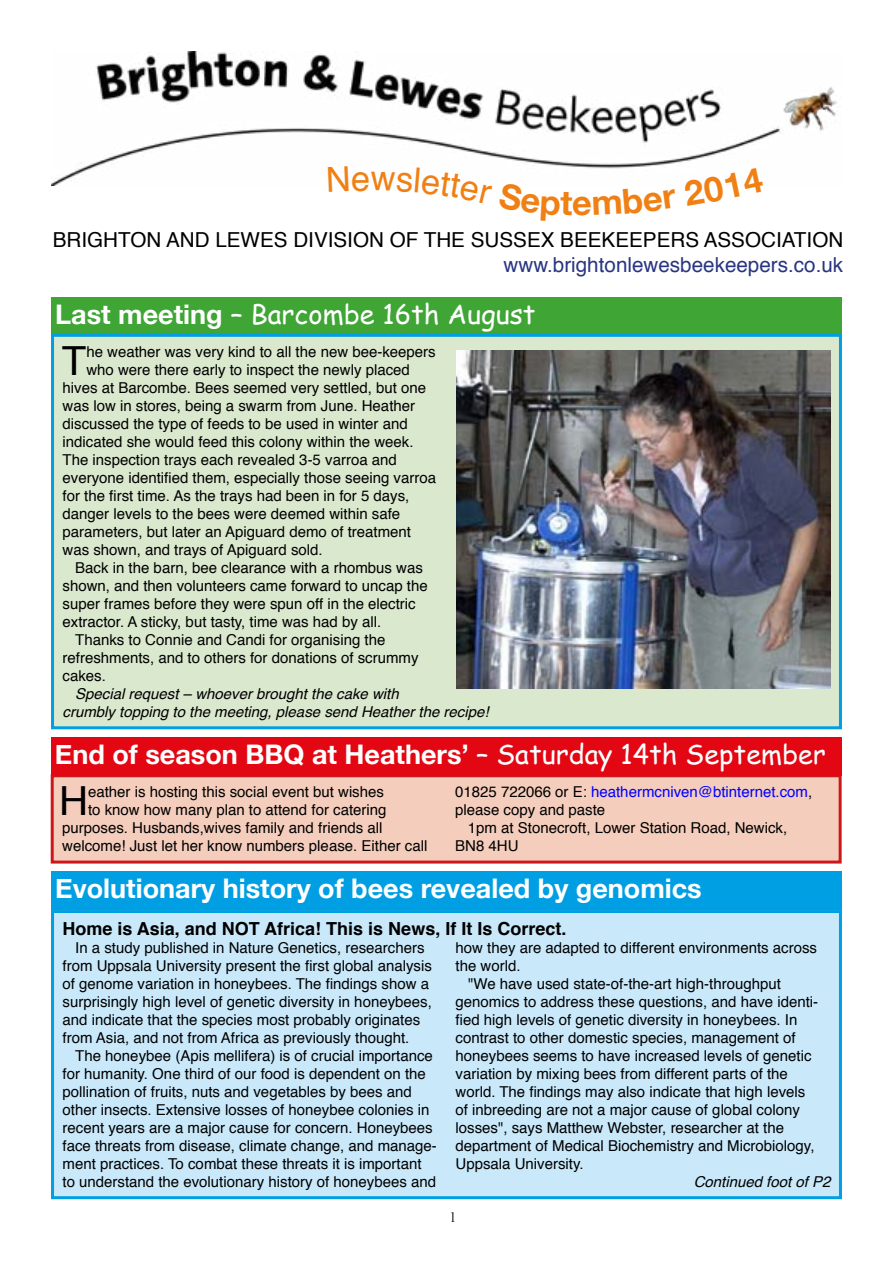
<style>
.page{position:relative;width:893px;height:1263px;background:#fff}
.page>*{position:absolute;margin:0;border:0;box-sizing:border-box;transform-origin:0 0}
.t1{font:40.05px "Helvetica";color:#000}
.t2{font:700 27px "Helvetica Neue";color:#fff}
.t3{font:27px "Comic Sans MS";color:#fff}
.t4{font:20.7px "Helvetica";color:#000}
.t5{font:20.7px "Helvetica";color:#283583}
.t6{font:700 18px "Helvetica";color:#000}
.t7{font:15px/18px "Helvetica";color:#000}
.t8{font:italic 15px/18px "Helvetica";color:#000}
.t9{font:15px "Helvetica";color:#00f}
.t10{font:15px "Baskerville";color:#000}
.s1{font-family:"Helvetica Neue";font-weight:700}
.s2{font-family:"Comic Sans MS";font-weight:400}
.s3{color:#000}
</style>
<div class="page">
<img style="left:51px;top:51px;width:786px;height:134px">
<div style="left:52px;top:776px;width:788px;height:86px;background:#f4cdbc"></div>
<div style="left:51px;top:774px;width:791px;height:89px;border:3px solid #cd171a"></div>
<div style="left:51px;top:737px;width:791px;height:39px;background:#e30613"></div>
<div style="left:51px;top:298px;width:791px;height:38px;background:#3fa535"></div>
<div style="left:53px;top:335px;width:787px;height:393px;background:#dae8ce"></div>
<div style="left:51px;top:334px;width:791px;height:395px;border:3px solid #009fe3"></div>
<img style="left:457px;top:351px;width:373px;height:338px">
<div style="left:53px;top:911px;width:787px;height:287px;background:#c9e9fb"></div>
<div style="left:51px;top:910px;width:791px;height:289px;border:3px solid #009fe3"></div>
<div style="left:51px;top:872px;width:791px;height:38px;background:#009fe3"></div>
<svg style="left:328px;top:166px;width:164px;height:19px"></svg>
<svg style="left:498px;top:183px;width:179px;height:2px"></svg>
<svg style="left:683px;top:167px;width:81px;height:18px"></svg>
<h3 class="t4" style="left:53px;top:224px;width:792px">BRIGHTON AND LEWES DIVISION OF THE SUSSEX BEEKEEPERS ASSOCIATION</h3>
<h3 class="t5" style="left:504px;top:249px;width:341px">www.brightonlewesbeekeepers.co.uk</h3>
<h2 class="t3" style="left:55px;top:294px;width:482px"><span class="s1">Last meeting</span> – Barcombe 16th August</h2>
<h1 class="t1" style="left:62px;top:330px;width:26px">T</h1>
<p class="t7" style="left:86px;top:343px;width:351px">he weather was very kind to all the new bee-keepers</p>
<p class="t7" style="left:86px;top:361px;width:325px">who were there early to inspect the newly placed</p>
<p class="t7" style="left:63px;top:379px;width:365px">hives at Barcombe. Bees seemed very settled, but one</p>
<p class="t7" style="left:63px;top:397px;width:354px">was low in stores, being a swarm from June. Heather</p>
<p class="t7" style="left:63px;top:415px;width:347px">discussed the type of feeds to be used in winter and</p>
<p class="t7" style="left:63px;top:433px;width:352px">indicated she would feed this colony within the week.</p>
<p class="t7" style="left:63px;top:451px;width:336px">The inspection trays each revealed 3-5 varroa and</p>
<p class="t7" style="left:63px;top:469px;width:375px">everyone identified them, especially those seeing varroa</p>
<p class="t7" style="left:63px;top:487px;width:348px">for the first time. As the trays had been in for 5 days,</p>
<p class="t7" style="left:63px;top:505px;width:339px">danger levels to the bees were deemed within safe</p>
<p class="t7" style="left:63px;top:523px;width:350px">parameters, but later an Apiguard demo of treatment</p>
<p class="t7" style="left:63px;top:541px;width:262px">was shown, and trays of Apiguard sold.</p>
<p class="t7" style="left:75px;top:559px;width:349px">Back in the barn, bee clearance with a rhombus was</p>
<p class="t7" style="left:63px;top:577px;width:367px">shown, and then volunteers came forward to uncap the</p>
<p class="t7" style="left:63px;top:595px;width:355px">super frames before they were spun off in the electric</p>
<p class="t7" style="left:63px;top:613px;width:320px">extractor. A sticky, but tasty, time was had by all.</p>
<p class="t7" style="left:75px;top:631px;width:312px">Thanks to Connie and Candi for organising the</p>
<p class="t7" style="left:63px;top:649px;width:357px">refreshments, and to others for donations of scrummy</p>
<p class="t7" style="left:63px;top:667px;width:45px">cakes.</p>
<p class="t8" style="left:63px;top:685px;width:428px;text-indent:13px">Special request – whoever brought the cake with<br>crumbly topping to the meeting, please send Heather the recipe!</p>
<h2 class="t2" style="left:55px;top:730px;width:772px">End of season BBQ at Heathers’ <span class="s2">– Saturday 14th September</span></h2>
<h1 class="t1" style="left:59px;top:770px;width:30px">H</h1>
<p class="t7" style="left:88px;top:783px;width:297px">eather is hosting this social event but wishes</p>
<p class="t7" style="left:88px;top:801px;width:300px">to know how many plan to attend for catering</p>
<p class="t7" style="left:62px;top:819px;width:322px">purposes. Husbands,wives family and friends all</p>
<p class="t7" style="left:62px;top:837px;width:367px">welcome! Just let her know numbers please. Either call</p>
<p class="t9" style="left:455px;top:780px;width:359px"><span class="s3">01825 722066 or E:</span> heathermcniven@btinternet.com<span class="s3">,</span></p>
<p class="t7" style="left:455px;top:801px;width:152px">please copy and paste</p>
<p class="t7" style="left:468px;top:819px;width:321px">1pm at Stonecroft, Lower Station Road, Newick,</p>
<p class="t7" style="left:455px;top:837px;width:65px">BN8 4HU</p>
<h2 class="t2" style="left:55px;top:864px;width:648px">Evolutionary history of bees revealed by genomics</h2>
<p class="t6" style="left:63px;top:914px;width:505px">Home is Asia, and NOT Africa! This is News, If It Is Correct.</p>
<p class="t7" style="left:63px;top:939px;width:371px;text-indent:13px">In a study published in Nature Genetics, researchers from Uppsala University present the first global analysis of genome variation in honeybees. The findings show a surprisingly high level of genetic diversity in honeybees, and indicate that the species most probably originates from Asia, and not from Africa as previously thought.</p>
<p class="t7" style="left:63px;top:1047px;width:376px;text-indent:13px">The honeybee (Apis mellifera) is of crucial importance for humanity. One third of our food is dependent on the pollination of fruits, nuts and vegetables by bees and other insects. Extensive losses of honeybee colonies in recent years are a major cause for concern. Honeybees face threats from disease, climate change, and manage&shy;ment practices. To combat these threats it is important to understand the evolutionary history of honeybees and</p>
<p class="t7" style="left:455px;top:939px;width:363px">how they are adapted to different environments across</p>
<p class="t7" style="left:455px;top:957px;width:67px">the world.</p>
<p class="t7" style="left:468px;top:975px;width:314px">"We have used state-of-the-art high-throughput</p>
<p class="t7" style="left:455px;top:993px;width:364px">genomics to address these questions, and have identi-</p>
<p class="t7" style="left:455px;top:1011px;width:343px">fied high levels of genetic diversity in honeybees. In</p>
<p class="t7" style="left:455px;top:1029px;width:342px">contrast to other domestic species, management of</p>
<p class="t7" style="left:455px;top:1047px;width:358px">honeybees seems to have increased levels of genetic</p>
<p class="t7" style="left:455px;top:1065px;width:334px">variation by mixing bees from different parts of the</p>
<p class="t7" style="left:455px;top:1083px;width:351px">world. The findings may also indicate that high levels</p>
<p class="t7" style="left:455px;top:1101px;width:346px">of inbreeding are not a major cause of global colony</p>
<p class="t7" style="left:455px;top:1119px;width:330px">losses", says Matthew Webster, researcher at the</p>
<p class="t7" style="left:455px;top:1137px;width:361px">department of Medical Biochemistry and Microbiology,</p>
<p class="t7" style="left:455px;top:1155px;width:130px">Uppsala University.</p>
<p class="t8" style="left:694px;top:1173px;width:138px">Continued foot of P2</p>
<p class="t10" style="left:449px;top:1208px;width:9px">1</p>
</div>
